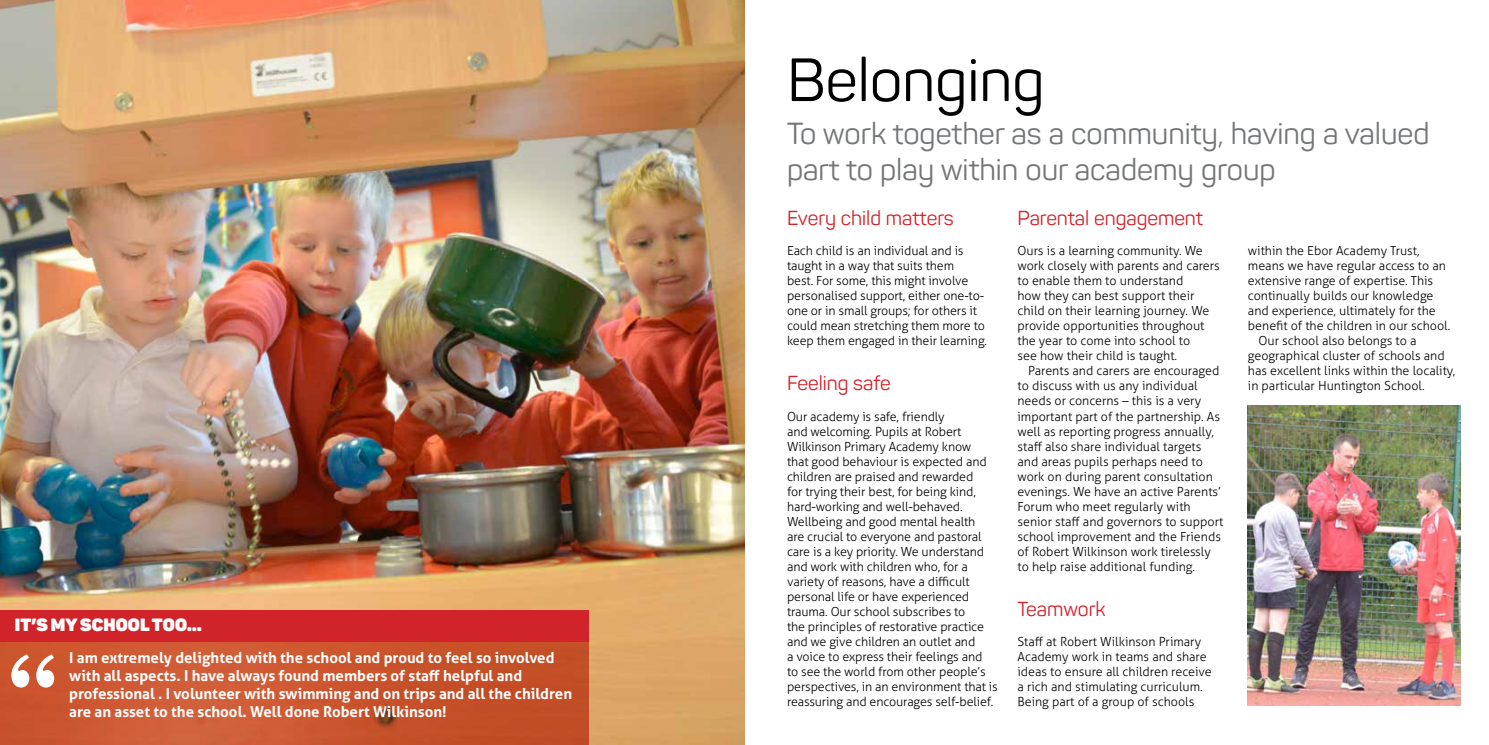
<style>
.page{position:relative;width:1489px;height:745px;background:#fff}
.page>*{position:absolute;margin:0;border:0;box-sizing:border-box;transform-origin:0 0}
.t1{font:700 102.62px "Clarion";color:#fff}
.t2{font:60px "Panton";color:#000}
.t3{font:30px/36px "Panton";color:#737577}
.t4{font:20px "Panton";color:#d2232a}
.t5{font:800 17.5px "Panton";letter-spacing:.01em;color:#fff}
.t6{font:700 15px/18px "Aller";color:#fff}
.t7{font:300 12.5px/15px "Aller";color:#000}
</style>
<div class="page">
<img style="left:1247px;top:405px;width:213px;height:300px">
<img style="left:0;top:0;width:744px;height:744px">
<div style="left:0;top:640px;width:588px;height:104px;background:linear-gradient(to right,#d15c37,#c24f26)"></div>
<div style="left:0;top:609px;width:588px;height:31px;background:#d0232a"></div>
<h3 class="t5" style="left:15px;top:613px;width:150px">IT’S MY SCHOOL TOO</h3>
<h3 class="t5" style="left:187px;top:613px;width:16px">…</h3>
<h1 class="t1" style="left:4px;top:634px;width:57px">‘‘</h1>
<p class="t6" style="left:69px;top:648px;width:504px">I am extremely delighted with the school and proud to feel so involved with all aspects. I have always found members of staff helpful and professional . I volunteer with swimming and on trips and all the children are an asset to the school. Well done Robert Wilkinson!</p>
<h2 class="t2" style="left:787px;top:43px;width:259px">Belonging</h2>
<h3 class="t3" style="left:787px;top:115px;width:644px">To work together as a community, having a valued part to play within our academy group</h3>
<h3 class="t4" style="left:1017px;top:206px;width:187px">Parental engagement</h3>
<p class="t7" style="left:1017px;top:243px;width:204px">Ours is a learning community. We work closely with parents and carers to enable them to understand<br>how they can best support their child on their learning journey. We provide opportunities throughout the year to come into school to<br>see how their child is taught.</p>
<p class="t7" style="left:1017px;top:363px;width:207px;text-indent:11px">Parents and carers are encouraged to discuss with us any individual needs or concerns – this is a very important part of the partnership. As well as reporting progress annually, staff also share individual targets and areas pupils perhaps need to work on during parent consultation evenings. We have an active Parents’ Forum who meet regularly with senior staff and governors to support school improvement and the Friends of Robert Wilkinson work tirelessly to help raise additional funding.</p>
<h3 class="t4" style="left:1017px;top:596px;width:90px">Teamwork</h3>
<p class="t7" style="left:1017px;top:633px;width:196px">Staff at Robert Wilkinson Primary Academy work in teams and share ideas to ensure all children receive a rich and stimulating curriculum.<br>Being part of a group of schools</p>
<h3 class="t4" style="left:787px;top:206px;width:168px">Every child matters</h3>
<p class="t7" style="left:787px;top:243px;width:201px">Each child is an individual and is taught in a way that suits them<br>best. For some, this might involve personalised support, either one-to&shy;one or in small groups; for others it could mean stretching them more to keep them engaged in their learning.</p>
<p class="t7" style="left:1247px;top:243px;width:173px">within the Ebor Academy Trust,</p>
<p class="t7" style="left:1247px;top:258px;width:200px">means we have regular access to an</p>
<p class="t7" style="left:1247px;top:273px;width:187px">extensive range of expertise. This</p>
<p class="t7" style="left:1247px;top:288px;width:187px">continually builds our knowledge</p>
<p class="t7" style="left:1247px;top:303px;width:189px">and experience, ultimately for the</p>
<p class="t7" style="left:1247px;top:318px;width:204px">benefit of the children in our school.</p>
<p class="t7" style="left:1258px;top:333px;width:159px">Our school also belongs to a</p>
<p class="t7" style="left:1247px;top:348px;width:198px">geographical cluster of schools and</p>
<p class="t7" style="left:1247px;top:363px;width:209px">has excellent links within the locality,</p>
<h3 class="t4" style="left:787px;top:371px;width:105px">Feeling safe</h3>
<p class="t7" style="left:1247px;top:378px;width:178px">in particular Huntington School.</p>
<p class="t7" style="left:787px;top:408px;width:212px">Our academy is safe, friendly<br>and welcoming. Pupils at Robert Wilkinson Primary Academy know<br>that good behaviour is expected and children are praised and rewarded<br>for trying their best, for being kind, hard-working and well-behaved.<br>Wellbeing and good mental health<br>are crucial to everyone and pastoral care is a key priority. We understand and work with children who, for a variety of reasons, have a difficult personal life or have experienced trauma. Our school subscribes to<br>the principles of restorative practice and we give children an outlet and<br>a voice to express their feelings and<br>to see the world from other people’s perspectives, in an environment that is reassuring and encourages self-belief.</p>
</div>
